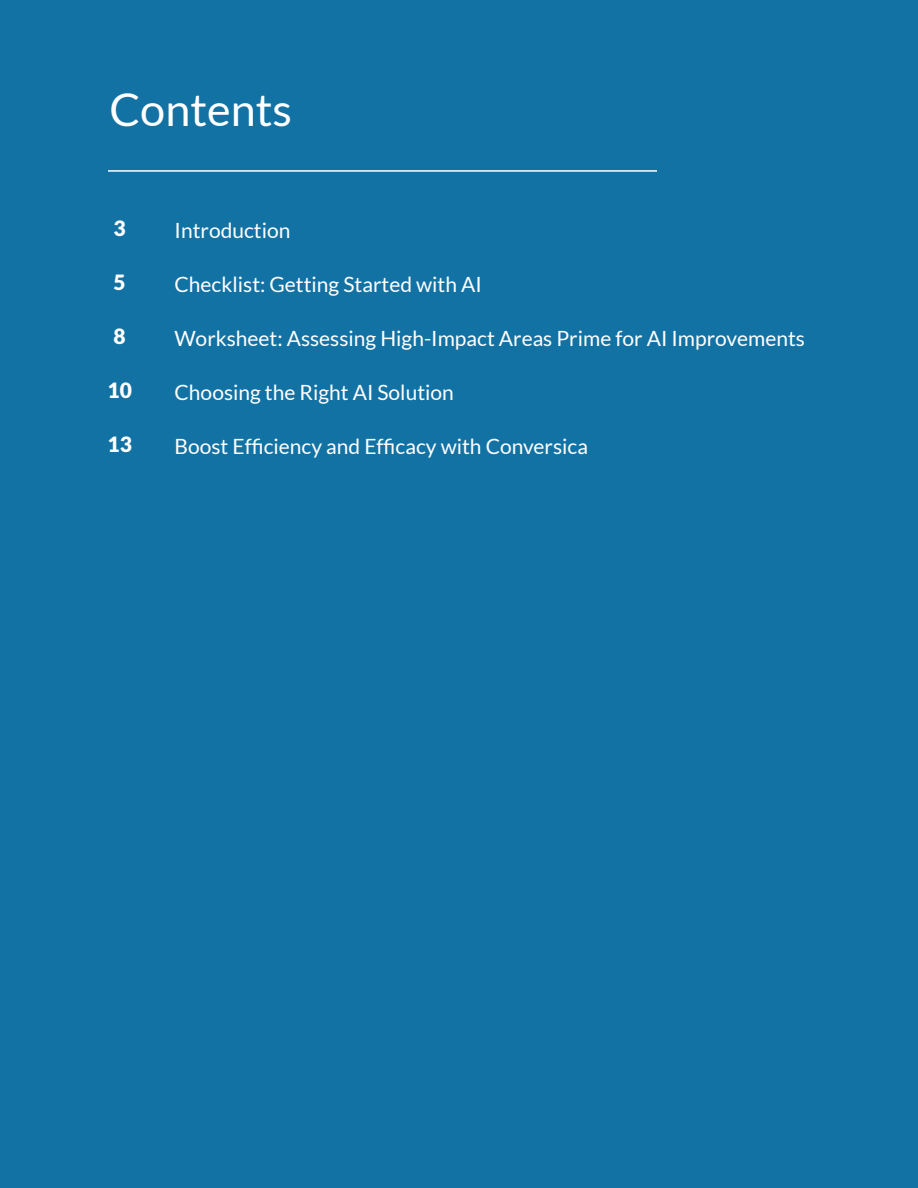
<style>
.page{position:relative;width:918px;height:1188px;background:#1372a4}
.page>*{position:absolute;margin:0;border:0;box-sizing:border-box;transform-origin:0 0}
.t1{font:45px "Lato";color:#fff}
.t2{font:21px "Lato";color:#fff}
.t3{font:900 21px "Lato";color:#fff}
</style>
<div class="page">
<hr style="left:108px;top:170px;width:549px;height:2px;background:#fff">
<p class="t1" style="left:110px;top:85px;width:184px">Contents</p>
<p class="t3" style="left:114px;top:216px;width:14px">3</p>
<p class="t3" style="left:114px;top:270px;width:14px">5</p>
<p class="t3" style="left:114px;top:324px;width:14px">8</p>
<p class="t3" style="left:108px;top:378px;width:26px">10</p>
<p class="t3" style="left:108px;top:432px;width:26px">13</p>
<p class="t2" style="left:175px;top:218px;width:117px">Introduction</p>
<p class="t2" style="left:175px;top:272px;width:309px">Checklist: Getting Started with AI</p>
<p class="t2" style="left:175px;top:326px;width:632px">Worksheet: Assessing High-Impact Areas Prime for AI Improvements</p>
<p class="t2" style="left:175px;top:380px;width:281px">Choosing the Right AI Solution</p>
<p class="t2" style="left:175px;top:434px;width:415px">Boost Efficiency and Efficacy with Conversica</p>
</div>
